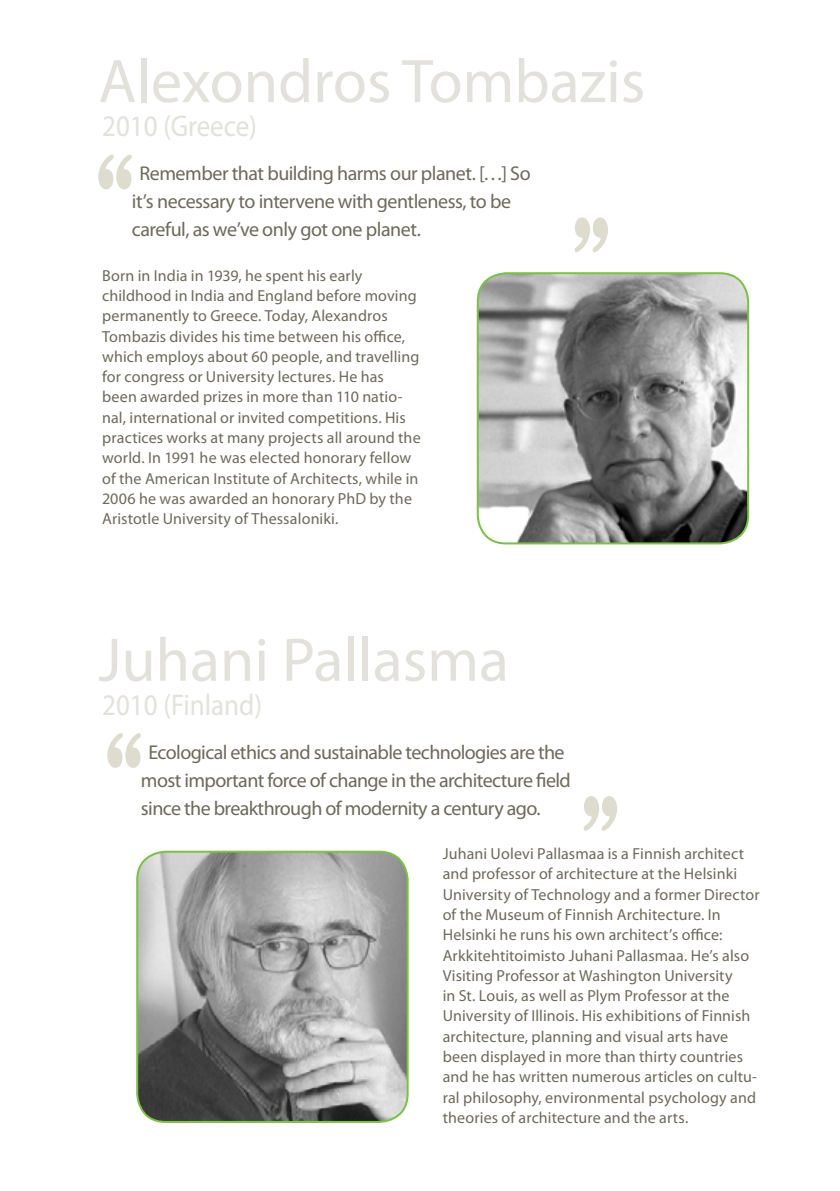
<style>
.page{position:relative;width:840px;height:1191px;background:#fff}
.page>*{position:absolute;margin:0;border:0;box-sizing:border-box;transform-origin:0 0}
.t1{font:110px "Stencil";color:#dddccf;scale:.7 1}
.t2{font:62px "Myriad Pro";color:#e3e1dc}
.t3{font:30px "Myriad Pro";color:#e3e1dc;scale:.9 1}
.t4{font:20px/28px "Myriad Pro";letter-spacing:-.03em;color:#6d695c;text-align:center}
.t5{font:16px/20.2px "Myriad Pro";letter-spacing:.005em;color:#6d695c}
</style>
<div class="page">
<img style="left:479px;top:273px;width:268px;height:270px">
<div style="left:476px;top:272px;width:272px;height:272px;border:2px solid #7ac148;border-radius:28px"></div>
<img style="left:138px;top:852px;width:269px;height:270px">
<div style="left:136px;top:850px;width:272px;height:273px;border:2px solid #7ac148;border-radius:28px"></div>
<h2 class="t2" style="left:98px;top:43px;width:548px">Alexondros Tombazis</h2>
<h3 class="t3" style="left:102px;top:107px;width:173px">2010 (Greece)</h3>
<h1 class="t1" style="left:93px;top:129px;width:64px">“</h1>
<p class="t4" style="left:132px;top:159px;width:400px;text-align:left;text-indent:7px">Remember that building harms our planet. […] So it’s necessary to intervene with gentleness, to be</p>
<p class="t4" style="left:132px;top:215px;width:290px">careful, as we’ve only got one planet.</p>
<h1 class="t1" style="left:569px;top:192px;width:64px">”</h1>
<p class="t5" style="left:102px;top:265px;width:320px">Born in India in 1939, he spent his early childhood in India and England before moving permanently to Greece. Today, Alexandros Tombazis divides his time between his office, which employs about 60 people, and travelling for congress or University lectures. He has been awarded prizes in more than 110 natio&shy;nal, international or invited competitions. His practices works at many projects all around the world. In 1991 he was elected honorary fellow of the American Institute of Architects, while in 2006 he was awarded an honorary PhD by the Aristotle University of Thessaloniki.</p>
<h2 class="t2" style="left:98px;top:621px;width:412px">Juhani Pallasma</h2>
<h3 class="t3" style="left:102px;top:686px;width:179px">2010 (Finland)</h3>
<h1 class="t1" style="left:102px;top:708px;width:64px">“</h1>
<p class="t4" style="left:141px;top:738px;width:431px">Ecological ethics and sustainable technologies are the most important force of change in the architecture field</p>
<p class="t4" style="left:141px;top:794px;width:401px">since the breakthrough of modernity a century ago.</p>
<h1 class="t1" style="left:578px;top:770px;width:64px">”</h1>
<p class="t5" style="left:442px;top:843px;width:318px">Juhani Uolevi Pallasmaa is a Finnish architect and professor of architecture at the Helsinki University of Technology and a former Director of the Museum of Finnish Architecture. In Helsinki he runs his own architect’s office:<br>Arkkitehtitoimisto Juhani Pallasmaa. He’s also Visiting Professor at Washington University<br>in St. Louis, as well as Plym Professor at the University of Illinois. His exhibitions of Finnish architecture, planning and visual arts have been displayed in more than thirty countries and he has written numerous articles on cultu&shy;ral philosophy, environmental psychology and theories of architecture and the arts.</p>
</div>
